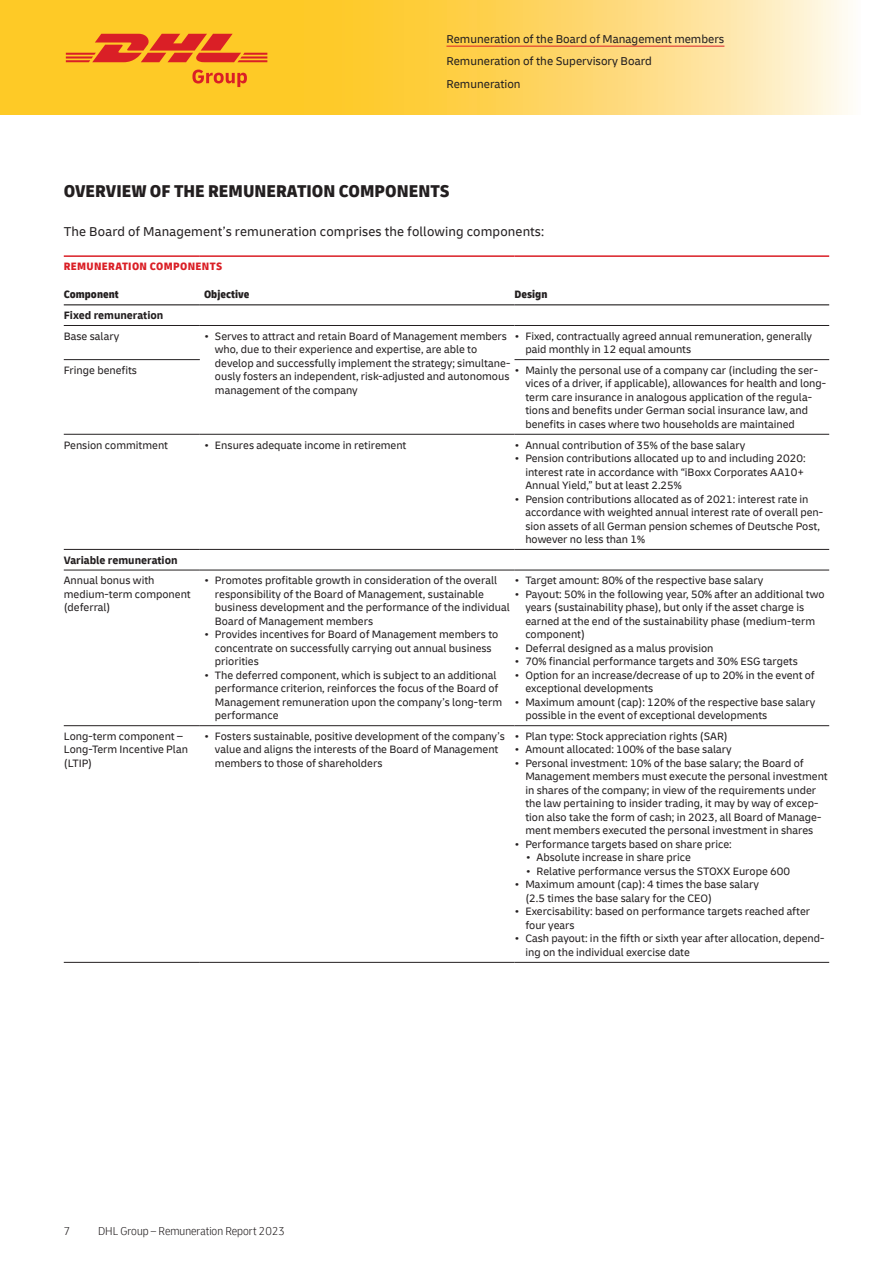
<style>
.page{position:relative;width:893px;height:1263px;background:#fff}
.page>*{position:absolute;margin:0;border:0;box-sizing:border-box;transform-origin:0 0}
.t1{font:900 condensed 18px "Delivery";color:#231f20}
.t2{font:13.5px "Delivery";letter-spacing:.01em;color:#231f20}
.t3{font:12px/22.8px "Delivery";color:#231f20}
.t4{font:300 condensed 12px "Delivery";color:#231f20}
.t5{font:11.25px/13.5px "Delivery";color:#231f20}
.t6{font:700 11.25px "Delivery";color:#231f20}
.t7{font:900 condensed 11.25px "Delivery";color:#231f20}
.t8{font:900 condensed 11.25px "Delivery";letter-spacing:.03em;color:#da1f26}
</style>
<div class="page">
<hr style="left:64px;top:304px;width:136px;height:1px;background:#231f20">
<hr style="left:200px;top:304px;width:314px;height:1px;background:#231f20">
<hr style="left:514px;top:304px;width:315px;height:1px;background:#231f20">
<hr style="left:64px;top:325px;width:136px;height:1px;background:#231f20">
<hr style="left:200px;top:325px;width:314px;height:1px;background:#231f20">
<hr style="left:514px;top:325px;width:315px;height:1px;background:#231f20">
<hr style="left:64px;top:359px;width:136px;height:1px;background:#231f20">
<hr style="left:514px;top:359px;width:315px;height:1px;background:#231f20">
<hr style="left:64px;top:434px;width:136px;height:1px;background:#231f20">
<hr style="left:200px;top:434px;width:314px;height:1px;background:#231f20">
<hr style="left:514px;top:434px;width:315px;height:1px;background:#231f20">
<hr style="left:64px;top:549px;width:136px;height:1px;background:#231f20">
<hr style="left:200px;top:549px;width:314px;height:1px;background:#231f20">
<hr style="left:514px;top:549px;width:315px;height:1px;background:#231f20">
<hr style="left:64px;top:570px;width:136px;height:1px;background:#231f20">
<hr style="left:200px;top:570px;width:314px;height:1px;background:#231f20">
<hr style="left:514px;top:570px;width:315px;height:1px;background:#231f20">
<hr style="left:64px;top:725px;width:136px;height:1px;background:#231f20">
<hr style="left:200px;top:725px;width:314px;height:1px;background:#231f20">
<hr style="left:514px;top:725px;width:315px;height:1px;background:#231f20">
<hr style="left:64px;top:962px;width:136px;height:1px;background:#231f20">
<hr style="left:200px;top:962px;width:314px;height:1px;background:#231f20">
<hr style="left:514px;top:962px;width:315px;height:1px;background:#231f20">
<hr style="left:64px;top:255px;width:136px;height:2px;background:#da1f26">
<hr style="left:200px;top:255px;width:314px;height:2px;background:#da1f26">
<hr style="left:514px;top:255px;width:315px;height:2px;background:#da1f26">
<svg style="left:204px;top:0;width:644px;height:115px;background:#fed86b"></svg>
<div style="left:0;top:0;width:204px;height:115px;background:#feca26"></div>
<svg style="left:66px;top:34px;width:201px;height:28px"></svg>
<svg style="left:192px;top:70px;width:55px;height:17px"></svg>
<hr style="left:446px;top:46px;width:278px;height:1px;background:#da1f26">
<p class="t3" style="left:446px;top:27px;width:279px">Remuneration of the Board of Management members</p>
<p class="t3" style="left:446px;top:50px;width:207px">Remuneration of the Supervisory Board<br>Remuneration</p>
<h1 class="t1" style="left:64px;top:179px;width:387px">OVERVIEW OF THE REMUNERATION COMPONENTS</h1>
<p class="t2" style="left:64px;top:223px;width:482px">The Board of Management’s remuneration comprises the following components:</p>
<p class="t8" style="left:64px;top:259px;width:160px">REMUNERATION COMPONENTS</p>
<p class="t7" style="left:64px;top:288px;width:56px">Component</p>
<p class="t7" style="left:204px;top:288px;width:47px">Objective</p>
<p class="t7" style="left:514px;top:288px;width:34px">Design</p>
<p class="t6" style="left:64px;top:308px;width:101px">Fixed remuneration</p>
<p class="t5" style="left:64px;top:329px;width:57px">Base salary</p>
<p class="t5" style="left:215px;top:329px;width:297px;text-indent:-11px">• Serves to attract and retain Board of Management members who, due to their experience and expertise, are able to develop and successfully implement the strategy; simultane&shy;ously fosters an independent, risk-adjusted and autonomous management of the company</p>
<p class="t5" style="left:525px;top:329px;width:288px;text-indent:-11px">• Fixed, contractually agreed annual remuneration, generally paid monthly in 12 equal amounts</p>
<p class="t5" style="left:64px;top:363px;width:75px">Fringe benefits</p>
<p class="t5" style="left:525px;top:363px;width:302px;text-indent:-11px">• Mainly the personal use of a company car (including the ser&shy;vices of a driver, if applicable), allowances for health and long&shy;term care insurance in analogous application of the regula&shy;tions and benefits under German social insurance law, and benefits in cases where two households are maintained</p>
<p class="t5" style="left:64px;top:438px;width:106px">Pension commitment</p>
<p class="t5" style="left:204px;top:438px;width:204px">• Ensures adequate income in retirement</p>
<p class="t5" style="left:514px;top:438px;width:232px">• Annual contribution of 35% of the base salary</p>
<p class="t5" style="left:525px;top:451px;width:282px;text-indent:-11px">• Pension contributions allocated up to and including 2020: interest rate in accordance with “iBoxx Corporates AA10+<br>Annual Yield,” but at least 2.25%</p>
<p class="t5" style="left:525px;top:492px;width:299px;text-indent:-11px">• Pension contributions allocated as of 2021: interest rate in accordance with weighted annual interest rate of overall pen&shy;sion assets of all German pension schemes of Deutsche Post, however no less than 1%</p>
<p class="t6" style="left:64px;top:553px;width:115px">Variable remuneration</p>
<p class="t5" style="left:64px;top:574px;width:128px">Annual bonus with medium-term component (deferral)</p>
<p class="t5" style="left:215px;top:574px;width:296px;text-indent:-11px">• Promotes profitable growth in consideration of the overall responsibility of the Board of Management, sustainable business development and the performance of the individual Board of Management members</p>
<p class="t5" style="left:215px;top:628px;width:285px;text-indent:-11px">• Provides incentives for Board of Management members to concentrate on successfully carrying out annual business priorities</p>
<p class="t5" style="left:215px;top:668px;width:289px;text-indent:-11px">• The deferred component, which is subject to an additional performance criterion, reinforces the focus of the Board of Management remuneration upon the company’s long-term performance</p>
<p class="t5" style="left:514px;top:574px;width:250px">• Target amount: 80% of the respective base salary</p>
<p class="t5" style="left:525px;top:587px;width:301px;text-indent:-11px">• Payout: 50% in the following year, 50% after an additional two years (sustainability phase), but only if the asset charge is earned at the end of the sustainability phase (medium-term component)</p>
<p class="t5" style="left:514px;top:641px;width:201px">• Deferral designed as a malus provision</p>
<p class="t5" style="left:514px;top:655px;width:285px">• 70% financial performance targets and 30% ESG targets</p>
<p class="t5" style="left:525px;top:668px;width:291px;text-indent:-11px">• Option for an increase/decrease of up to 20% in the event of exceptional developments</p>
<p class="t5" style="left:525px;top:695px;width:292px;text-indent:-11px">• Maximum amount (cap): 120% of the respective base salary possible in the event of exceptional developments</p>
<p class="t5" style="left:64px;top:729px;width:126px">Long-term component –<br>Long-Term Incentive Plan (LTIP)</p>
<p class="t5" style="left:215px;top:729px;width:291px;text-indent:-11px">• Fosters sustainable, positive development of the company’s value and aligns the interests of the Board of Management members to those of shareholders</p>
<p class="t5" style="left:514px;top:729px;width:215px">• Plan type: Stock appreciation rights (SAR)</p>
<p class="t5" style="left:514px;top:743px;width:219px">• Amount allocated: 100% of the base salary</p>
<p class="t5" style="left:525px;top:756px;width:304px;text-indent:-11px">• Personal investment: 10% of the base salary; the Board of Management members must execute the personal investment in shares of the company; in view of the requirements under the law pertaining to insider trading, it may by way of excep&shy;tion also take the form of cash; in 2023, all Board of Manage&shy;ment members executed the personal investment in shares</p>
<p class="t5" style="left:514px;top:837px;width:219px">• Performance targets based on share price:</p>
<p class="t5" style="left:526px;top:851px;width:167px">• Absolute increase in share price</p>
<p class="t5" style="left:526px;top:864px;width:266px">• Relative performance versus the STOXX Europe 600</p>
<p class="t5" style="left:525px;top:878px;width:235px;text-indent:-11px">• Maximum amount (cap): 4 times the base salary (2.5 times the base salary for the CEO)</p>
<p class="t5" style="left:525px;top:905px;width:286px;text-indent:-11px">• Exercisability: based on performance targets reached after four years</p>
<p class="t5" style="left:525px;top:932px;width:301px;text-indent:-11px">• Cash payout: in the fifth or sixth year after allocation, depend&shy;ing on the individual exercise date</p>
<p class="t4" style="left:64px;top:1224px;width:8px">7</p>
<p class="t4" style="left:98px;top:1224px;width:188px">DHL Group – Remuneration Report 2023</p>
</div>
